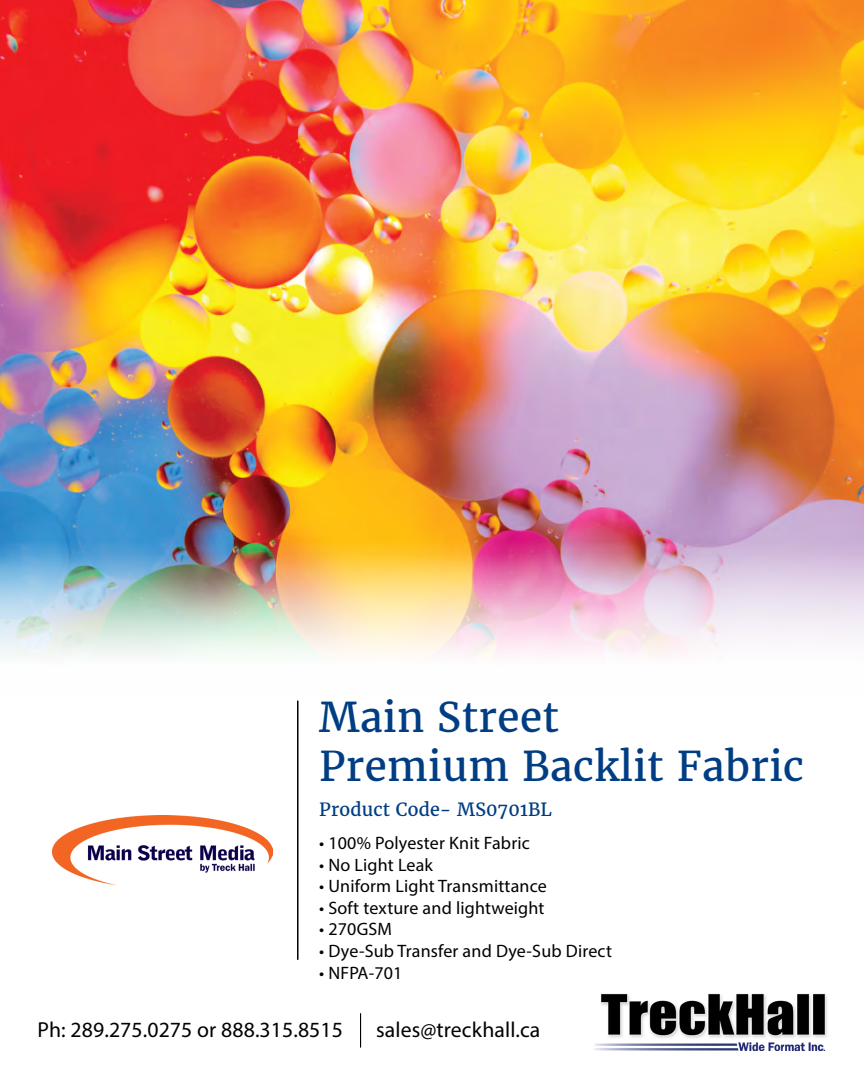
<style>
.page{position:relative;width:864px;height:1080px;background:#fff}
.page>*{position:absolute;margin:0;border:0;box-sizing:border-box;transform-origin:0 0}
.t1{font:40.5px/48.6px "Merriweather";letter-spacing:.01em;color:#003d83}
.t2{font:21.75px "Myriad Pro";letter-spacing:.005em;color:#000}
.t3{font:18px "Myriad Pro";letter-spacing:.01em;color:#000}
.t4{font:18px "Merriweather";letter-spacing:.01em;color:#003d83}
</style>
<div class="page">
<img style="left:52px;top:815px;width:221px;height:71px">
<hr style="left:360px;top:1013px;width:1px;height:35px;background:#000">
<hr style="left:297px;top:701px;width:2px;height:259px;background:#000">
<img style="left:594px;top:993px;width:234px;height:58px">
<img style="left:0;top:0;width:864px;height:656px">
<h1 class="t1" style="left:319px;top:693px;width:486px">Main Street<br>Premium Backlit Fabric</h1>
<p class="t4" style="left:319px;top:797px;width:234px">Product Code- MS0701BL</p>
<p class="t3" style="left:319px;top:832px;width:212px">• 100% Polyester Knit Fabric</p>
<p class="t3" style="left:319px;top:853px;width:115px">• No Light Leak</p>
<p class="t3" style="left:319px;top:875px;width:229px">• Uniform Light Transmittance</p>
<p class="t3" style="left:319px;top:897px;width:227px">• Soft texture and lightweight</p>
<p class="t3" style="left:319px;top:918px;width:74px">• 270GSM</p>
<p class="t3" style="left:319px;top:940px;width:294px">• Dye-Sub Transfer and Dye-Sub Direct</p>
<p class="t3" style="left:319px;top:961px;width:85px">• NFPA-701</p>
<p class="t2" style="left:38px;top:1017px;width:307px">Ph: 289.275.0275 or 888.315.8515</p>
<p class="t2" style="left:376px;top:1017px;width:166px">sales@treckhall.ca</p>
</div>
